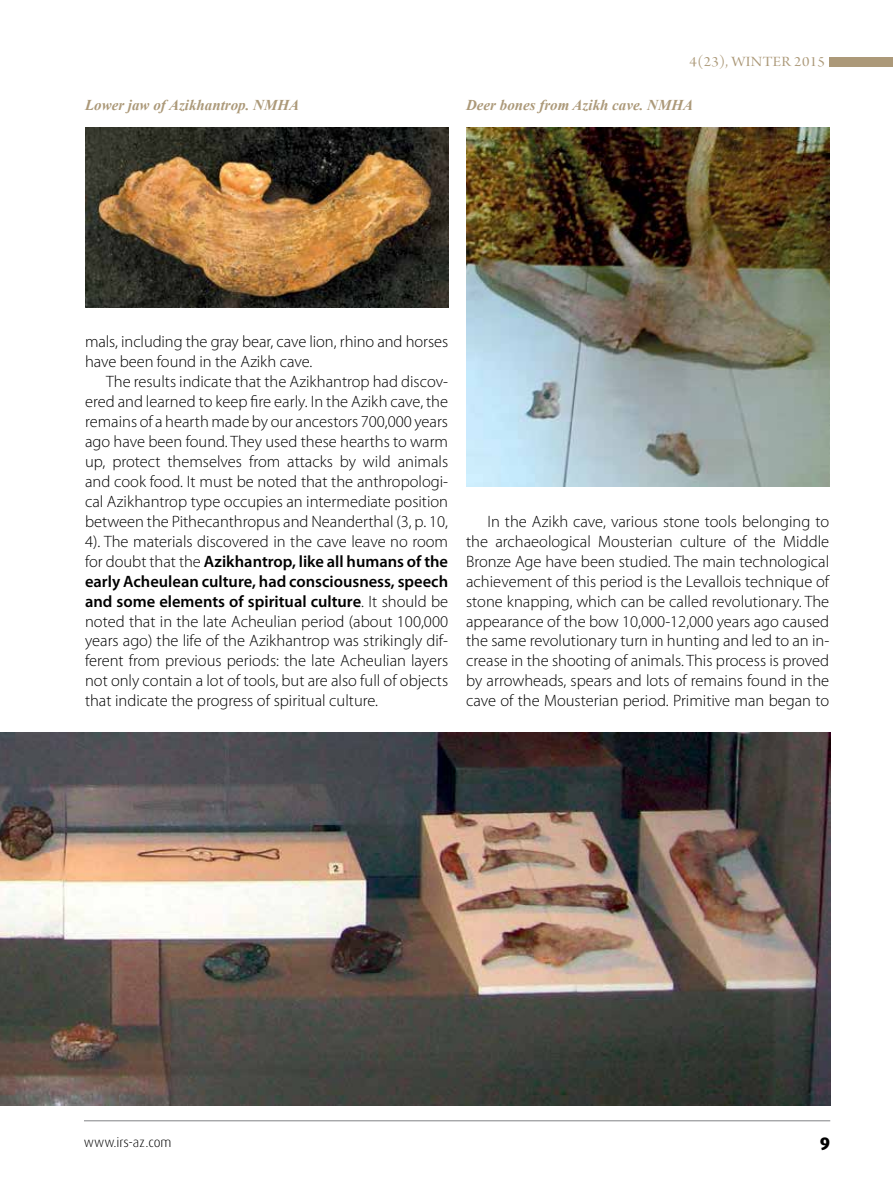
<style>
.page{position:relative;width:893px;height:1191px;background:#fff}
.page>*{position:absolute;margin:0;border:0;box-sizing:border-box;transform-origin:0 0}
.t1{font:800 18px "Dax Pro";color:#000}
.t2{font:300 16.5px/20px "Myriad Pro";color:#000;text-align:justify}
.t3{font:italic 700 15px "Times New Roman";color:#ac9979}
.t4{font:15px "Arno Pro Display";letter-spacing:.02em;color:#ac9979;scale:1.1 1}
.t5{font:300 13.5px "Dax Pro";color:#000}
.s1{font-weight:600}
</style>
<div class="page">
<hr style="left:84px;top:1120px;width:746px;height:1px;background:#808285">
<img style="left:0;top:732px;width:830px;height:373px">
<img style="left:85px;top:128px;width:363px;height:179px">
<img style="left:466px;top:128px;width:363px;height:358px">
<div style="left:829px;top:57px;width:64px;height:9px;background:#ac9979"></div>
<p class="t4" style="left:690px;top:53px;width:125px">4(23), WINTER 2015</p>
<p class="t3" style="left:85px;top:94px;width:216px">Lower jaw of Azikhantrop. NMHA</p>
<p class="t3" style="left:466px;top:94px;width:228px">Deer bones from Azikh cave. NMHA</p>
<p class="t2" style="left:85px;top:332px;width:365px">mals, including the gray bear, cave lion, rhino and horses have been found in the Azikh cave.</p>
<p class="t2" style="left:85px;top:372px;width:365px;text-indent:21px">The results indicate that the Azikhantrop had discov&shy;ered and learned to keep fire early. In the Azikh cave, the remains of a hearth made by our ancestors 700,000 years ago have been found. They used these hearths to warm up, protect themselves from attacks by wild animals and cook food. It must be noted that the anthropologi&shy;cal Azikhantrop type occupies an intermediate position between the Pithecanthropus and Neanderthal (3, p. 10, 4). The materials discovered in the cave leave no room for doubt that the <span class="s1">Azikhantrop, like all humans of the early Acheulean culture, had consciousness, speech and some elements of spiritual culture</span>. It should be noted that in the late Acheulian period (about 100,000 years ago) the life of the Azikhantrop was strikingly dif&shy;ferent from previous periods: the late Acheulian layers not only contain a lot of tools, but are also full of objects that indicate the progress of spiritual culture.</p>
<p class="t2" style="left:466px;top:511px;width:365px;text-indent:21px">In the Azikh cave, various stone tools belonging to the archaeological Mousterian culture of the Middle Bronze Age have been studied. The main technological achievement of this period is the Levallois technique of stone knapping, which can be called revolutionary. The appearance of the bow 10,000-12,000 years ago caused the same revolutionary turn in hunting and led to an in&shy;crease in the shooting of animals. This process is proved by arrowheads, spears and lots of remains found in the cave of the Mousterian period. Primitive man began to</p>
<p class="t5" style="left:84px;top:1133px;width:89px">www.irs-az.com</p>
<p class="t1" style="left:820px;top:1131px;width:12px">9</p>
</div>
